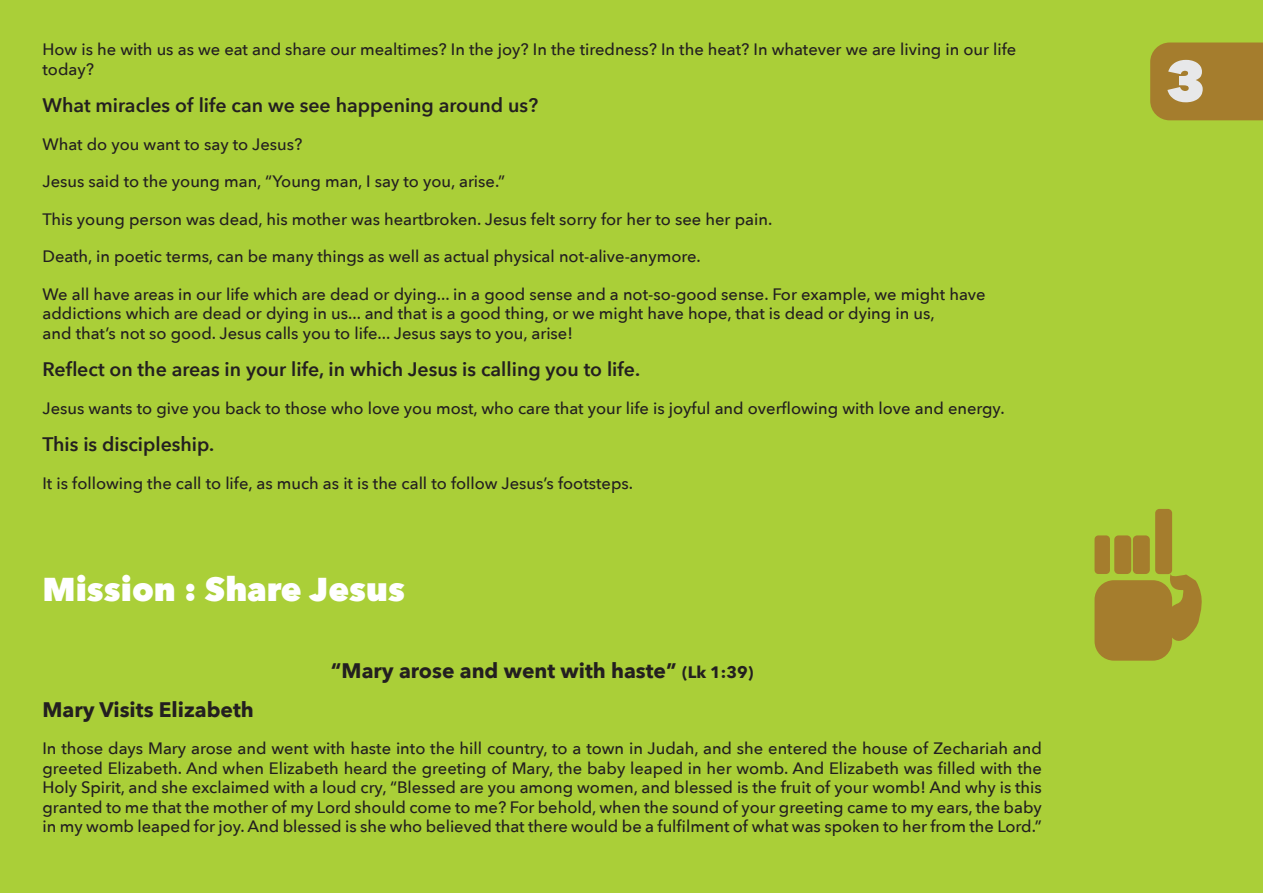
<style>
.page{position:relative;width:1263px;height:893px;background:#aacf38}
.page>*{position:absolute;margin:0;border:0;box-sizing:border-box;transform-origin:0 0}
.t1{font:800 56.7px "Avenir Next";color:#e7e8e9}
.t2{font:800 33px "Avenir Next";color:#fff}
.t3{font:700 21px "Avenir Next";color:#231f20}
.t4{font:600 19.5px "Avenir Next";color:#231f20}
.t5{font:500 16.5px/19.5px "Avenir Next";color:#231f20}
.s1{font-size:16.5px}
</style>
<div class="page">
<div style="left:1150px;top:43px;width:113px;height:77px;background:#a57d2d"></div>
<div style="left:1094px;top:580px;width:78px;height:81px;background:#a57d2d;border-radius:19px"></div>
<div style="left:1155px;top:509px;width:17px;height:65px;background:#a57d2d;border-radius:4px"></div>
<div style="left:1133px;top:535px;width:17px;height:39px;background:#a57d2d;border-radius:4px"></div>
<div style="left:1114px;top:535px;width:17px;height:39px;background:#a57d2d;border-radius:4px"></div>
<div style="left:1094px;top:535px;width:16px;height:39px;background:#a57d2d;border-radius:4px"></div>
<svg style="left:1159px;top:571px;width:43px;height:83px"></svg>
<p class="t5" style="left:43px;top:40px;width:975px">How is he with us as we eat and share our mealtimes? In the joy? In the tiredness? In the heat? In whatever we are living in our life today?</p>
<p class="t4" style="left:43px;top:92px;width:497px">What miracles of life can we see happening around us?</p>
<p class="t5" style="left:43px;top:135px;width:261px">What do you want to say to Jesus?</p>
<p class="t5" style="left:43px;top:172px;width:464px">Jesus said to the young man, “Young man, I say to you, arise.”</p>
<p class="t5" style="left:43px;top:210px;width:731px">This young person was dead, his mother was heartbroken. Jesus felt sorry for her to see her pain.</p>
<p class="t5" style="left:43px;top:247px;width:660px">Death, in poetic terms, can be many things as well as actual physical not-alive-anymore.</p>
<p class="t5" style="left:43px;top:285px;width:945px">We all have areas in our life which are dead or dying... in a good sense and a not-so-good sense. For example, we might have addictions which are dead or dying in us... and that is a good thing, or we might have hope, that is dead or dying in us,<br>and that’s not so good. Jesus calls you to life... Jesus says to you, arise!</p>
<p class="t4" style="left:43px;top:356px;width:599px">Reflect on the areas in your life, in which Jesus is calling you to life.</p>
<p class="t5" style="left:43px;top:399px;width:963px">Jesus wants to give you back to those who love you most, who care that your life is joyful and overflowing with love and energy.</p>
<p class="t4" style="left:43px;top:431px;width:173px">This is discipleship.</p>
<p class="t5" style="left:43px;top:474px;width:592px">It is following the call to life, as much as it is the call to follow Jesus’s footsteps.</p>
<h2 class="t2" style="left:43px;top:568px;width:364px">Mission : Share Jesus</h2>
<p class="t3" style="left:331px;top:656px;width:424px">“Mary arose and went with haste” <span class="s1">(Lk 1:39)</span></p>
<p class="t3" style="left:43px;top:695px;width:213px">Mary Visits Elizabeth</p>
<p class="t5" style="left:43px;top:739px;width:1001px;text-align:justify">In those days Mary arose and went with haste into the hill country, to a town in Judah, and she entered the house of Zechariah and greeted Elizabeth. And when Elizabeth heard the greeting of Mary, the baby leaped in her womb. And Elizabeth was filled with the Holy Spirit, and she exclaimed with a loud cry, “Blessed are you among women, and blessed is the fruit of your womb! And why is this granted to me that the mother of my Lord should come to me? For behold, when the sound of your greeting came to my ears, the baby in my womb leaped for joy. And blessed is she who believed that there would be a fulfilment of what was spoken to her from the Lord.”</p>
<h1 class="t1" style="left:1165px;top:44px;width:41px">3</h1>
</div>
